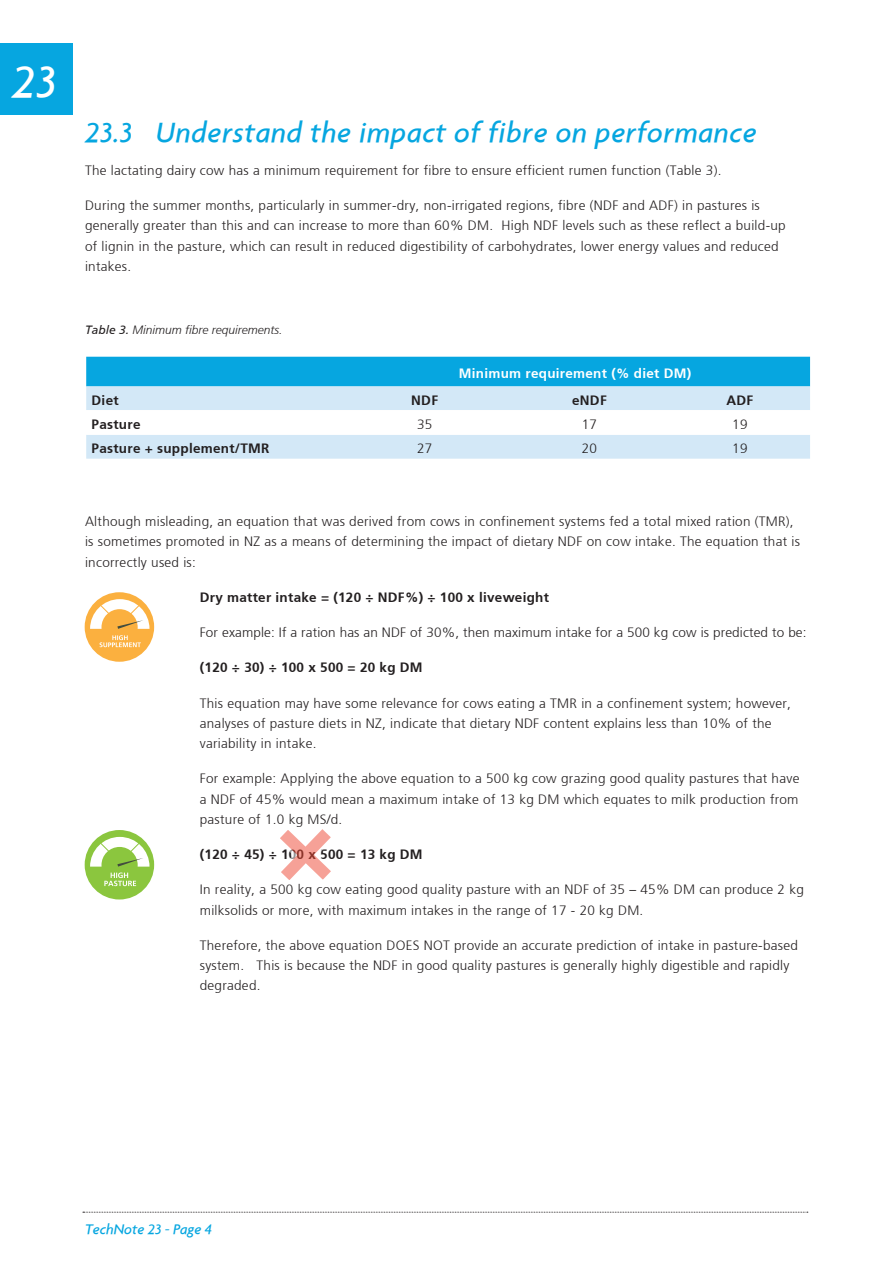
<style>
.page{position:relative;width:893px;height:1263px;background:#fff}
.page>*{position:absolute;margin:0;border:0;box-sizing:border-box;transform-origin:0 0}
.t1{font:italic 500 48px "Agenda";color:#fff}
.Sub_heading{font:italic 500 30px "Agenda";letter-spacing:.02em;color:#06a6e0}
.t2{font:italic 500 15px "Agenda";color:#06a6e0}
.Body_Copy{font:300 13.5px/20.2px "Frutiger";letter-spacing:.02em;color:#231f20}
.Body_Copy-2{font:700 13.5px "Frutiger";letter-spacing:.02em;color:#231f20}
.Body_Copy-3{font:700 13.5px "Frutiger";letter-spacing:.02em;color:#fff}
.t3{font:italic 300 12px "Frutiger";color:#231f20}
.s1{font-weight:400}
</style>
<div class="page">
<svg style="left:83px;top:1212px;width:725px;height:1px"></svg>
<div style="left:0;top:43px;width:72px;height:72px;background:#06a6e0"></div>
<div style="left:85px;top:592px;width:69px;height:70px;background:#fbb03f;border-radius:50%"></div>
<svg style="left:90px;top:599px;width:59px;height:30px"></svg>
<svg style="left:100px;top:635px;width:41px;height:12px"></svg>
<div style="left:85px;top:830px;width:69px;height:69px;background:#8bc63e;border-radius:50%"></div>
<svg style="left:90px;top:837px;width:59px;height:49px"></svg>
<svg style="left:280px;top:829px;width:51px;height:51px"></svg>
<div style="left:86px;top:357px;width:724px;height:29px;background:#06a6e0"></div>
<div style="left:86px;top:386px;width:724px;height:73px;background:#d3e8f7"></div>
<svg style="left:86px;top:410px;width:724px;height:25px"></svg>
<h1 class="t1" style="left:12px;top:53px;width:46px">23</h1>
<p class="Sub_heading" style="left:85px;top:114px;width:673px">23.3 Understand the impact of fibre on performance</p>
<p class="Body_Copy" style="left:85px;top:160px;width:638px">The lactating dairy cow has a minimum requirement for fibre to ensure efficient rumen function (Table 3).</p>
<p class="Body_Copy" style="left:85px;top:196px;width:702px">During the summer months, particularly in summer-dry, non-irrigated regions, fibre (NDF and ADF) in pastures is generally greater than this and can increase to more than 60% DM. High NDF levels such as these reflect a build-up of lignin in the pasture, which can result in reduced digestibility of carbohydrates, lower energy values and reduced intakes.</p>
<p class="t3" style="left:85px;top:323px;width:199px"><span class="s1">Table 3.</span> Minimum fibre requirements.</p>
<p class="Body_Copy-3" style="left:459px;top:365px;width:234px">Minimum requirement (% diet DM)</p>
<p class="Body_Copy-2" style="left:92px;top:392px;width:29px">Diet</p>
<p class="Body_Copy-2" style="left:411px;top:392px;width:28px">NDF</p>
<p class="Body_Copy-2" style="left:572px;top:392px;width:36px">eNDF</p>
<p class="Body_Copy-2" style="left:726px;top:392px;width:28px">ADF</p>
<p class="Body_Copy-2" style="left:92px;top:416px;width:50px">Pasture</p>
<p class="Body_Copy" style="left:417px;top:414px;width:17px">35</p>
<p class="Body_Copy" style="left:582px;top:414px;width:17px">17</p>
<p class="Body_Copy" style="left:732px;top:414px;width:17px">19</p>
<p class="Body_Copy-2" style="left:92px;top:440px;width:179px">Pasture + supplement/TMR</p>
<p class="Body_Copy" style="left:417px;top:438px;width:17px">27</p>
<p class="Body_Copy" style="left:582px;top:438px;width:17px">20</p>
<p class="Body_Copy" style="left:732px;top:438px;width:17px">19</p>
<p class="Body_Copy" style="left:85px;top:511px;width:716px">Although misleading, an equation that was derived from cows in confinement systems fed a total mixed ration (TMR), is sometimes promoted in NZ as a means of determining the impact of dietary NDF on cow intake. The equation that is incorrectly used is:</p>
<p class="Body_Copy-2" style="left:200px;top:589px;width:351px">Dry matter intake = (120 ÷ NDF%) ÷ 100 x liveweight</p>
<p class="Body_Copy" style="left:200px;top:622px;width:608px">For example: If a ration has an NDF of 30%, then maximum intake for a 500 kg cow is predicted to be:</p>
<p class="Body_Copy-2" style="left:200px;top:660px;width:224px">(120 ÷ 30) ÷ 100 x 500 = 20 kg DM</p>
<p class="Body_Copy" style="left:200px;top:693px;width:593px">This equation may have some relevance for cows eating a TMR in a confinement system; however, analyses of pasture diets in NZ, indicate that dietary NDF content explains less than 10% of the variability in intake.</p>
<p class="Body_Copy" style="left:200px;top:769px;width:601px;text-align:justify">For example: Applying the above equation to a 500 kg cow grazing good quality pastures that have a NDF of 45% would mean a maximum intake of 13 kg DM which equates to milk production from pasture of 1.0 kg MS/d.</p>
<p class="Body_Copy-2" style="left:200px;top:846px;width:224px">(120 ÷ 45) ÷ 100 x 500 = 13 kg DM</p>
<p class="Body_Copy" style="left:200px;top:880px;width:606px">In reality, a 500 kg cow eating good quality pasture with an NDF of 35 – 45% DM can produce 2 kg milksolids or more, with maximum intakes in the range of 17 - 20 kg DM.</p>
<p class="Body_Copy" style="left:200px;top:935px;width:599px">Therefore, the above equation DOES NOT provide an accurate prediction of intake in pasture-based system. This is because the NDF in good quality pastures is generally highly digestible and rapidly degraded.</p>
<p class="t2" style="left:85px;top:1220px;width:129px">TechNote 23 - Page 4</p>
</div>
